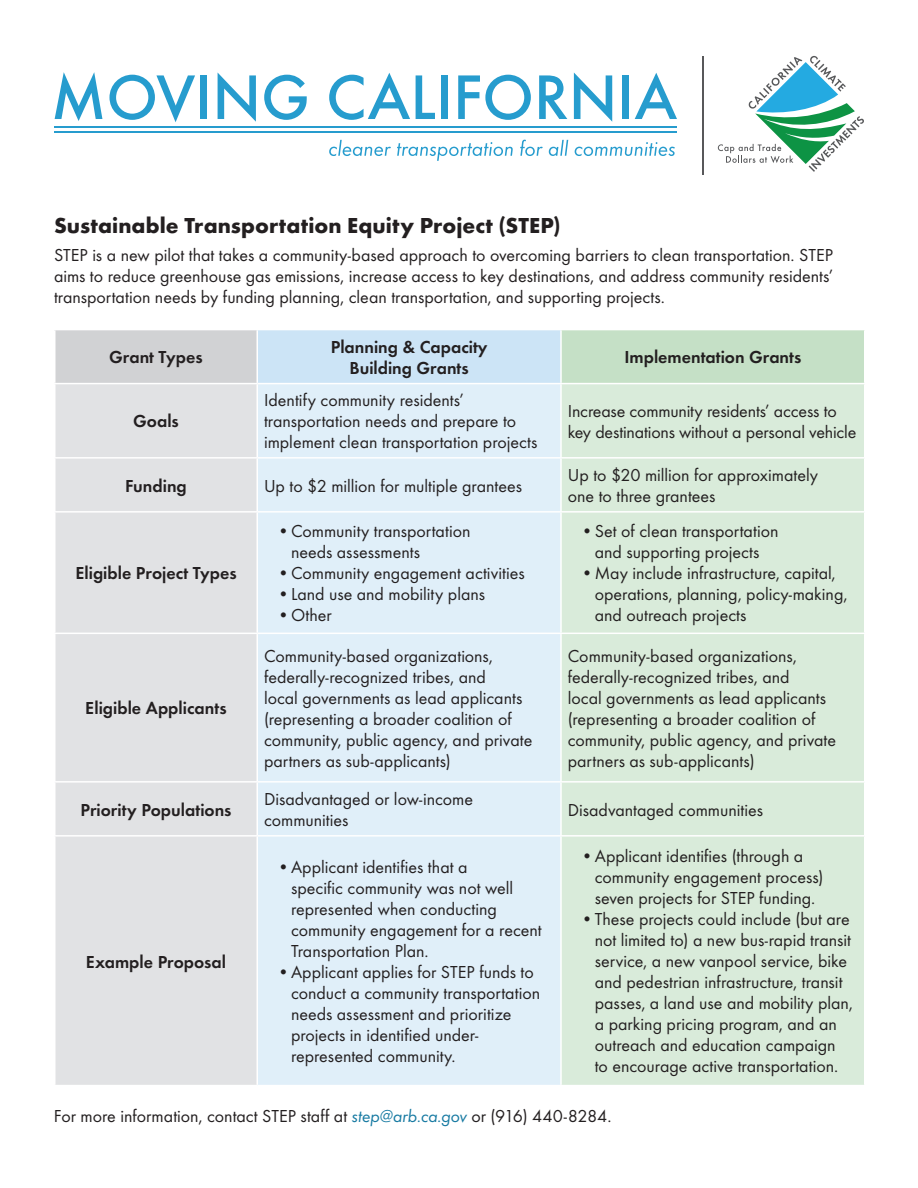
<style>
.page{position:relative;width:918px;height:1188px;background:#fff}
.page>*{position:absolute;margin:0;border:0;box-sizing:border-box;transform-origin:0 0}
.t1{font:700 22.5px "Futura EF";letter-spacing:.005em;color:#231f20}
.Table_Body_Copy{font:18px/21px "Futura EF";color:#231f20}
.Table_Body_Copy-2{font:600 18px "Futura EF";color:#231f20}
.Table_Header{font:600 18px/21px "Futura EF";color:#231f20;text-align:center}
.s1{font-style:italic;color:#177aa2}
</style>
<div class="page">
<div style="left:55px;top:330px;width:202px;height:54px;background:#d1d2d4"></div>
<div style="left:257px;top:330px;width:304px;height:54px;background:#cce4f6"></div>
<div style="left:561px;top:330px;width:304px;height:54px;background:#c5e0c6"></div>
<div style="left:56px;top:384px;width:200px;height:701px;background:#e1e2e4"></div>
<div style="left:258px;top:384px;width:302px;height:701px;background:#e0eff9"></div>
<div style="left:562px;top:384px;width:302px;height:701px;background:#d9ebda"></div>
<hr style="left:256px;top:330px;width:2px;height:53px;background:#fff">
<hr style="left:560px;top:330px;width:2px;height:53px;background:#fff">
<hr style="left:54px;top:457px;width:203px;height:2px;background:#fff">
<hr style="left:257px;top:457px;width:304px;height:2px;background:#fff">
<hr style="left:561px;top:457px;width:305px;height:2px;background:#fff">
<hr style="left:54px;top:511px;width:203px;height:2px;background:#fff">
<hr style="left:257px;top:511px;width:304px;height:2px;background:#fff">
<hr style="left:561px;top:511px;width:305px;height:2px;background:#fff">
<hr style="left:54px;top:633px;width:203px;height:1px;background:#fff">
<hr style="left:257px;top:633px;width:304px;height:1px;background:#fff">
<hr style="left:561px;top:633px;width:305px;height:1px;background:#fff">
<hr style="left:54px;top:781px;width:203px;height:2px;background:#fff">
<hr style="left:257px;top:781px;width:304px;height:2px;background:#fff">
<hr style="left:561px;top:781px;width:305px;height:2px;background:#fff">
<hr style="left:54px;top:835px;width:203px;height:2px;background:#fff">
<hr style="left:257px;top:835px;width:304px;height:2px;background:#fff">
<hr style="left:54px;top:330px;width:2px;height:53px;background:#fff">
<hr style="left:864px;top:330px;width:2px;height:53px;background:#fff">
<hr style="left:54px;top:383px;width:203px;height:1px;background:#fff">
<hr style="left:257px;top:383px;width:304px;height:1px;background:#fff">
<hr style="left:561px;top:383px;width:305px;height:1px;background:#fff">
<hr style="left:561px;top:835px;width:305px;height:2px;background:#fff">
<svg style="left:718px;top:56px;width:146px;height:116px"></svg>
<svg style="left:55px;top:72px;width:47px;height:49px"></svg>
<svg style="left:109px;top:75px;width:86px;height:47px"></svg>
<div style="left:201px;top:75px;width:6px;height:44px;background:#269cce"></div>
<svg style="left:218px;top:73px;width:38px;height:49px"></svg>
<svg style="left:264px;top:75px;width:43px;height:45px"></svg>
<svg style="left:329px;top:73px;width:81px;height:47px"></svg>
<svg style="left:416px;top:75px;width:19px;height:44px"></svg>
<div style="left:441px;top:75px;width:7px;height:44px;background:#269cce"></div>
<svg style="left:458px;top:75px;width:73px;height:45px"></svg>
<svg style="left:539px;top:75px;width:28px;height:44px"></svg>
<svg style="left:574px;top:73px;width:38px;height:49px"></svg>
<div style="left:623px;top:75px;width:6px;height:44px;background:#269cce"></div>
<svg style="left:635px;top:73px;width:42px;height:46px"></svg>
<svg style="left:329px;top:140px;width:62px;height:16px"></svg>
<svg style="left:397px;top:142px;width:116px;height:19px"></svg>
<svg style="left:520px;top:140px;width:23px;height:16px"></svg>
<svg style="left:549px;top:140px;width:19px;height:16px"></svg>
<svg style="left:575px;top:142px;width:100px;height:14px"></svg>
<hr style="left:54px;top:127px;width:623px;height:1px;background:#269cce">
<hr style="left:54px;top:131px;width:623px;height:2px;background:#269cce">
<hr style="left:702px;top:56px;width:2px;height:118px;background:#58585a">
<h1 class="t1" style="left:54px;top:212px;width:508px">Sustainable Transportation Equity Project (STEP)</h1>
<p class="Table_Body_Copy" style="left:54px;top:244px;width:781px;text-align:justify">STEP is a new pilot that takes a community-based approach to overcoming barriers to clean transportation. STEP aims to reduce greenhouse gas emissions, increase access to key destinations, and address community residents’ transportation needs by funding planning, clean transportation, and supporting projects.</p>
<p class="Table_Header" style="left:109px;top:347px;width:95px">Grant Types</p>
<p class="Table_Header" style="left:331px;top:336px;width:158px">Planning &amp; Capacity<br>Building Grants</p>
<p class="Table_Header" style="left:624px;top:347px;width:178px">Implementation Grants</p>
<p class="Table_Body_Copy-2" style="left:133px;top:411px;width:47px">Goals</p>
<p class="Table_Body_Copy" style="left:264px;top:390px;width:275px">Identify community residents’ transportation needs and prepare to implement clean transportation projects</p>
<p class="Table_Body_Copy" style="left:568px;top:401px;width:290px">Increase community residents’ access to key destinations without a personal vehicle</p>
<p class="Table_Body_Copy-2" style="left:125px;top:475px;width:63px">Funding</p>
<p class="Table_Body_Copy" style="left:264px;top:475px;width:259px">Up to $2 million for multiple grantees</p>
<p class="Table_Body_Copy" style="left:568px;top:465px;width:252px">Up to $20 million for approximately one to three grantees</p>
<p class="Table_Body_Copy-2" style="left:75px;top:563px;width:163px">Eligible Project Types</p>
<p class="Table_Body_Copy-2" style="left:85px;top:698px;width:143px">Eligible Applicants</p>
<p class="Table_Body_Copy" style="left:291px;top:521px;width:181px;text-indent:-14px">•Community transportation needs assessments</p>
<p class="Table_Body_Copy" style="left:278px;top:563px;width:249px">•Community engagement activities</p>
<p class="Table_Body_Copy" style="left:278px;top:584px;width:209px">•Land use and mobility plans</p>
<p class="Table_Body_Copy" style="left:278px;top:605px;width:56px">•Other</p>
<p class="Table_Body_Copy" style="left:581px;top:521px;width:199px;text-align:center">•Set of clean transportation and supporting projects</p>
<p class="Table_Body_Copy" style="left:595px;top:563px;width:254px;text-indent:-14px">•May include infrastructure, capital, operations, planning, policy-making, and outreach projects</p>
<p class="Table_Body_Copy" style="left:264px;top:645px;width:270px">Community-based organizations, federally-recognized tribes, and<br>local governments as lead applicants (representing a broader coalition of community, public agency, and private partners as sub-applicants)</p>
<p class="Table_Body_Copy" style="left:568px;top:645px;width:270px">Community-based organizations, federally-recognized tribes, and<br>local governments as lead applicants (representing a broader coalition of community, public agency, and private partners as sub-applicants)</p>
<p class="Table_Body_Copy-2" style="left:80px;top:799px;width:153px">Priority Populations</p>
<p class="Table_Body_Copy" style="left:264px;top:789px;width:211px">Disadvantaged or low-income communities</p>
<p class="Table_Body_Copy" style="left:568px;top:799px;width:197px">Disadvantaged communities</p>
<p class="Table_Body_Copy" style="left:595px;top:846px;width:230px;text-indent:-14px">•Applicant identifies (through a community engagement process) seven projects for STEP funding.</p>
<p class="Table_Body_Copy" style="left:595px;top:909px;width:260px;text-indent:-14px">•These projects could include (but are not limited to) a new bus-rapid transit service, a new vanpool service, bike and pedestrian infrastructure, transit passes, a land use and mobility plan, a parking pricing program, and an outreach and education campaign to encourage active transportation.</p>
<p class="Table_Body_Copy" style="left:54px;top:1105px;width:559px">For more information, contact STEP staff at <span class="s1">step@arb.ca.gov</span> or (916) 440-8284.</p>
<p class="Table_Body_Copy" style="left:291px;top:857px;width:252px;text-indent:-14px">•Applicant identifies that a<br>specific community was not well represented when conducting community engagement for a recent<br>Transportation Plan.</p>
<p class="Table_Body_Copy" style="left:291px;top:962px;width:251px;text-indent:-14px">•Applicant applies for STEP funds to conduct a community transportation needs assessment and prioritize projects in identified under&shy;represented community.</p>
<p class="Table_Body_Copy-2" style="left:86px;top:951px;width:142px">Example Proposal</p>
</div>
